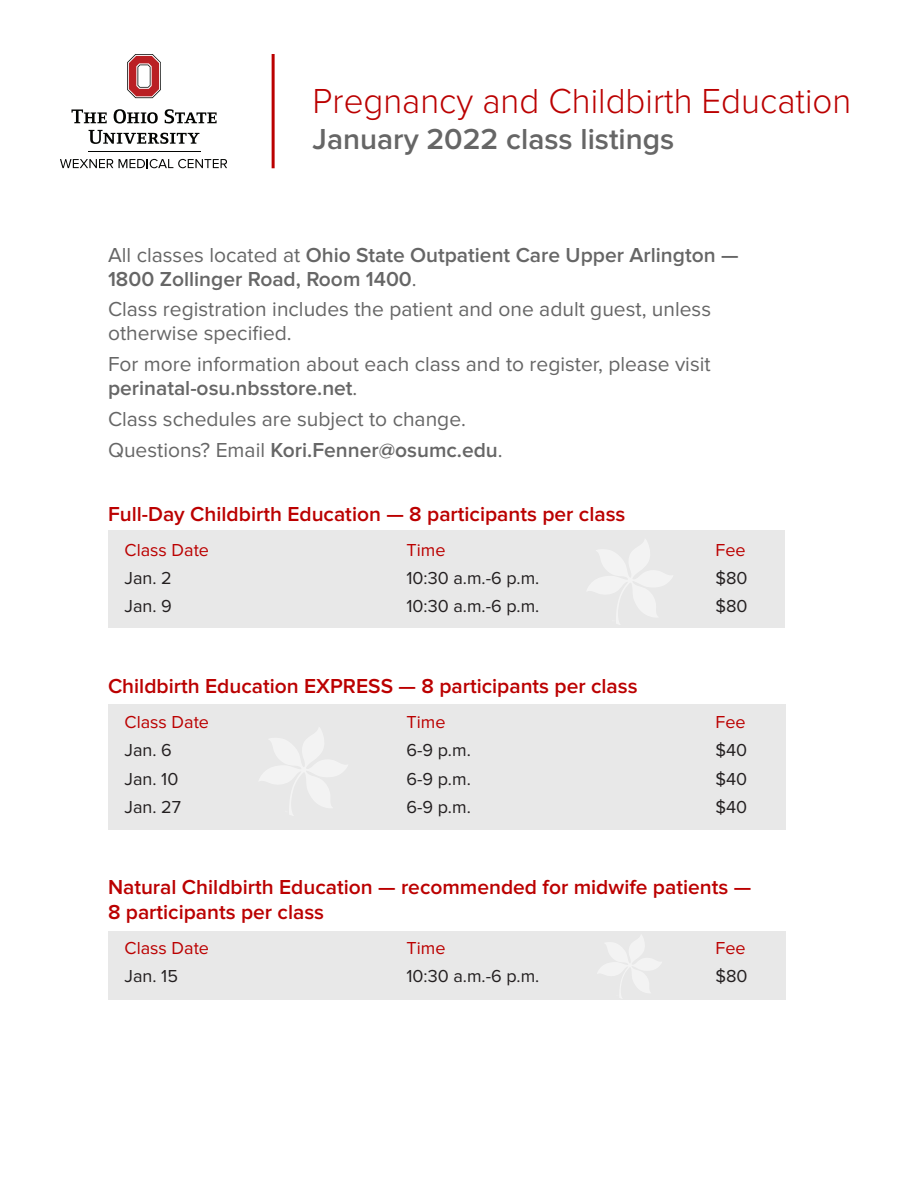
<style>
.page{position:relative;width:918px;height:1188px;background:#fff}
.page>*{position:absolute;margin:0;border:0;box-sizing:border-box;transform-origin:0 0}
.t1{font:300 36px "Proxima Nova";color:#b00}
.t2{font:600 30px "Proxima Nova";color:#666}
.t3{font:21px/24px "Proxima Nova";color:#666}
.t4{font:600 21px/25.2px "Proxima Nova";color:#b00}
.t5{font:600 21px/24px "Proxima Nova";color:#666}
.t6{font:18px "Proxima Nova";color:#231f20}
.t7{font:18px "Proxima Nova";color:#b00}
.s1{font-weight:400}
.s2{font-weight:600}
</style>
<div class="page">
<div style="left:108px;top:705px;width:677px;height:125px;background:#e8e8e8"></div>
<div style="left:109px;top:530px;width:676px;height:97px;background:#e8e8e8"></div>
<div style="left:108px;top:931px;width:677px;height:69px;background:#e8e8e8"></div>
<svg style="left:259px;top:728px;width:89px;height:87px"></svg>
<svg style="left:587px;top:540px;width:86px;height:84px"></svg>
<svg style="left:71px;top:109px;width:36px;height:14px"></svg>
<svg style="left:114px;top:109px;width:44px;height:15px"></svg>
<svg style="left:165px;top:109px;width:52px;height:15px"></svg>
<svg style="left:89px;top:130px;width:111px;height:14px"></svg>
<svg style="left:127px;top:54px;width:34px;height:44px"></svg>
<hr style="left:88px;top:151px;width:112px;height:1px;background:#040503">
<svg style="left:60px;top:159px;width:53px;height:9px"></svg>
<svg style="left:119px;top:159px;width:108px;height:9px"></svg>
<hr style="left:272px;top:54px;width:3px;height:114px;background:#b00">
<svg style="left:598px;top:935px;width:64px;height:63px"></svg>
<p class="t1" style="left:313px;top:80px;width:540px">Pregnancy and Childbirth Education</p>
<p class="t2" style="left:313px;top:121px;width:363px">January 2022 class listings</p>
<p class="t5" style="left:108px;top:243px;width:632px"><span class="s1">All classes located at</span> Ohio State Outpatient Care Upper Arlington —<br>1800 Zollinger Road, Room 1400<span class="s1">.</span></p>
<p class="t3" style="left:108px;top:298px;width:605px">Class registration includes the patient and one adult guest, unless otherwise specified.</p>
<p class="t3" style="left:108px;top:352px;width:604px">For more information about each class and to register, please visit <span class="s2">perinatal-osu.nbsstore.net</span>.</p>
<p class="t3" style="left:108px;top:407px;width:359px">Class schedules are subject to change.</p>
<p class="t5" style="left:108px;top:438px;width:396px"><span class="s1">Questions? Email</span> Kori.Fenner@osumc.edu<span class="s1">.</span></p>
<p class="t4" style="left:108px;top:501px;width:519px">Full-Day Childbirth Education — 8 participants per class</p>
<p class="t7" style="left:124px;top:539px;width:86px">Class Date</p>
<p class="t7" style="left:407px;top:539px;width:40px">Time</p>
<p class="t7" style="left:716px;top:539px;width:32px">Fee</p>
<p class="t6" style="left:124px;top:568px;width:49px">Jan. 2</p>
<p class="t6" style="left:407px;top:568px;width:134px">10:30 a.m.-6 p.m.</p>
<p class="t6" style="left:716px;top:568px;width:34px">$80</p>
<p class="t6" style="left:124px;top:596px;width:49px">Jan. 9</p>
<p class="t6" style="left:407px;top:596px;width:134px">10:30 a.m.-6 p.m.</p>
<p class="t6" style="left:716px;top:596px;width:34px">$80</p>
<p class="t4" style="left:108px;top:674px;width:531px">Childbirth Education EXPRESS — 8 participants per class</p>
<p class="t7" style="left:124px;top:712px;width:86px">Class Date</p>
<p class="t7" style="left:407px;top:712px;width:40px">Time</p>
<p class="t7" style="left:716px;top:712px;width:32px">Fee</p>
<p class="t6" style="left:124px;top:740px;width:49px">Jan. 6</p>
<p class="t6" style="left:407px;top:740px;width:66px">6-9 p.m.</p>
<p class="t6" style="left:716px;top:740px;width:33px">$40</p>
<p class="t6" style="left:124px;top:768px;width:55px">Jan. 10</p>
<p class="t6" style="left:407px;top:768px;width:66px">6-9 p.m.</p>
<p class="t6" style="left:716px;top:768px;width:33px">$40</p>
<p class="t6" style="left:124px;top:797px;width:58px">Jan. 27</p>
<p class="t6" style="left:407px;top:797px;width:66px">6-9 p.m.</p>
<p class="t6" style="left:716px;top:797px;width:33px">$40</p>
<p class="t4" style="left:108px;top:874px;width:645px">Natural Childbirth Education — recommended for midwife patients —<br>8 participants per class</p>
<p class="t7" style="left:124px;top:938px;width:86px">Class Date</p>
<p class="t7" style="left:407px;top:938px;width:40px">Time</p>
<p class="t7" style="left:716px;top:938px;width:32px">Fee</p>
<p class="t6" style="left:124px;top:966px;width:55px">Jan. 15</p>
<p class="t6" style="left:407px;top:966px;width:134px">10:30 a.m.-6 p.m.</p>
<p class="t6" style="left:716px;top:966px;width:34px">$80</p>
</div>
